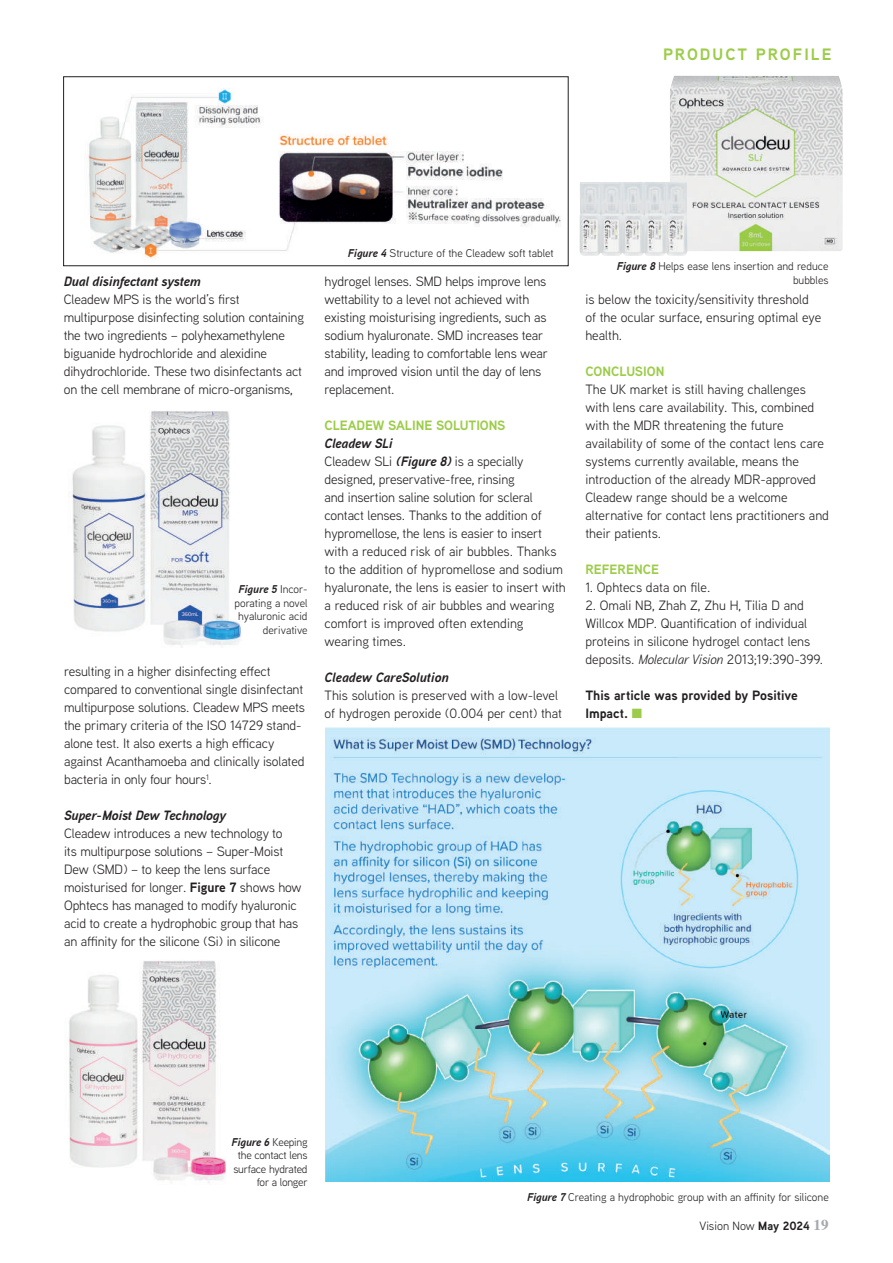
<style>
.page{position:relative;width:893px;height:1263px;background:#fff}
.page>*{position:absolute;margin:0;border:0;box-sizing:border-box;transform-origin:0 0}
.t1{font:700 16.5px "Aaux Next";letter-spacing:.12em;color:#9ccc49}
.t2{font:13.5px/18px "Aaux Next";letter-spacing:-.01em;color:#231f20}
.t3{font:italic 700 13.5px "Aaux Next";letter-spacing:-.01em;color:#231f20}
.t4{font:700 13.5px "Aaux Next";letter-spacing:-.01em;color:#9ccc49}
.t5{font:700 13.5px/18px "Aaux Next";color:#231f20}
.t6{font:12px "Aaux Next";color:#231f20}
.t7{font:11.25px/13.5px "Aaux Next";color:#231f20;text-align:right}
.t8{font:11.25px/13.5px "Aaux Next";letter-spacing:-.02em;color:#231f20;text-align:right}
.s1{font-weight:700;font-style:italic}
.s2{font-weight:700}
.s3{font-style:italic}
.s4{color:#9ccc49}
.s5{font-family:"Times";font-weight:700;font-size:15px;color:#a8a9ad}
</style>
<div class="page">
<img style="left:69px;top:411px;width:173px;height:237px">
<img style="left:87px;top:88px;width:474px;height:171px">
<div style="left:63px;top:77px;width:505px;height:189px;border:1px solid #231f20"></div>
<img style="left:69px;top:960px;width:157px;height:223px">
<img style="left:326px;top:727px;width:503px;height:454px">
<img style="left:670px;top:76px;width:173px;height:175px">
<img style="left:580px;top:182px;width:107px;height:74px">
<p class="t1" style="left:663px;top:42px;width:170px">PRODUCT PROFILE</p>
<p class="t3" style="left:64px;top:272px;width:139px">Dual disinfectant system</p>
<p class="t2" style="left:64px;top:290px;width:242px">Cleadew MPS is the world’s first multipurpose disinfecting solution containing the two ingredients – polyhexamethylene biguanide hydrochloride and alexidine dihydrochloride. These two disinfectants act on the cell membrane of micro-organisms,</p>
<p class="t7" style="left:234px;top:582px;width:75px"><span class="s1">Figure 5</span> Incor&shy;porating a novel hyaluronic acid derivative</p>
<p class="t2" style="left:64px;top:662px;width:242px">resulting in a higher disinfecting effect compared to conventional single disinfectant multipurpose solutions. Cleadew MPS meets the primary criteria of the ISO 14729 stand&shy;alone test. It also exerts a high efficacy against Acanthamoeba and clinically isolated bacteria in only four hours<sup>1</sup>.</p>
<p class="t3" style="left:64px;top:806px;width:164px">Super-Moist Dew Technology</p>
<p class="t2" style="left:64px;top:824px;width:239px">Cleadew introduces a new technology to<br>its multipurpose solutions – Super-Moist Dew (SMD) – to keep the lens surface moisturised for longer. <span class="s2">Figure 7</span> shows how Ophtecs has managed to modify hyaluronic acid to create a hydrophobic group that has an affinity for the silicone (Si) in silicone</p>
<p class="t7" style="left:348px;top:245px;width:207px"><span class="s1">Figure 4</span> Structure of the Cleadew soft tablet</p>
<p class="t2" style="left:325px;top:272px;width:225px">hydrogel lenses. SMD helps improve lens wettability to a level not achieved with existing moisturising ingredients, such as sodium hyaluronate. SMD increases tear stability, leading to comfortable lens wear and improved vision until the day of lens replacement.</p>
<p class="t4" style="left:325px;top:416px;width:182px">CLEADEW SALINE SOLUTIONS</p>
<p class="t2" style="left:325px;top:434px;width:243px"><span class="s1">Cleadew SLi<br></span>Cleadew SLi <span class="s1">(Figure 8)</span> is a specially designed, preservative-free, rinsing<br>and insertion saline solution for scleral contact lenses. Thanks to the addition of hypromellose, the lens is easier to insert with a reduced risk of air bubbles. Thanks to the addition of hypromellose and sodium hyaluronate, the lens is easier to insert with a reduced risk of air bubbles and wearing comfort is improved often extending wearing times.</p>
<p class="t3" style="left:325px;top:667px;width:126px">Cleadew CareSolution</p>
<p class="t2" style="left:325px;top:686px;width:239px">This solution is preserved with a low-level of hydrogen peroxide (0.004 per cent) that</p>
<p class="t7" style="left:617px;top:259px;width:213px"><span class="s1">Figure 8</span> Helps ease lens insertion and reduce bubbles</p>
<p class="t2" style="left:585px;top:290px;width:237px">is below the toxicity/sensitivity threshold of the ocular surface, ensuring optimal eye health.</p>
<p class="t4" style="left:585px;top:362px;width:81px">CONCLUSION</p>
<p class="t2" style="left:585px;top:380px;width:245px">The UK market is still having challenges with lens care availability. This, combined with the MDR threatening the future availability of some of the contact lens care systems currently available, means the introduction of the already MDR-approved Cleadew range should be a welcome alternative for contact lens practitioners and their patients.</p>
<p class="t4" style="left:585px;top:559px;width:75px">REFERENCE</p>
<p class="t2" style="left:585px;top:578px;width:126px">1. Ophtecs data on file.</p>
<p class="t2" style="left:585px;top:596px;width:239px">2. Omali NB, Zhah Z, Zhu H, Tilia D and Willcox MDP. Quantification of individual proteins in silicone hydrogel contact lens deposits. <span class="s3">Molecular Vision</span> 2013;19:390-399.</p>
<p class="t5" style="left:585px;top:686px;width:214px">This article was provided by Positive<br>Impact. <span class="s4">■</span></p>
<p class="t8" style="left:231px;top:1135px;width:78px"><span class="s1">Figure 6</span> Keeping the contact lens surface hydrated for a longer</p>
<p class="t7" style="left:527px;top:1189px;width:303px"><span class="s1">Figure 7</span> Creating a hydrophobic group with an affinity for silicone</p>
<p class="t6" style="left:699px;top:1217px;width:131px">Vision Now <span class="s2">May 2024</span> <span class="s5">19</span></p>
</div>
